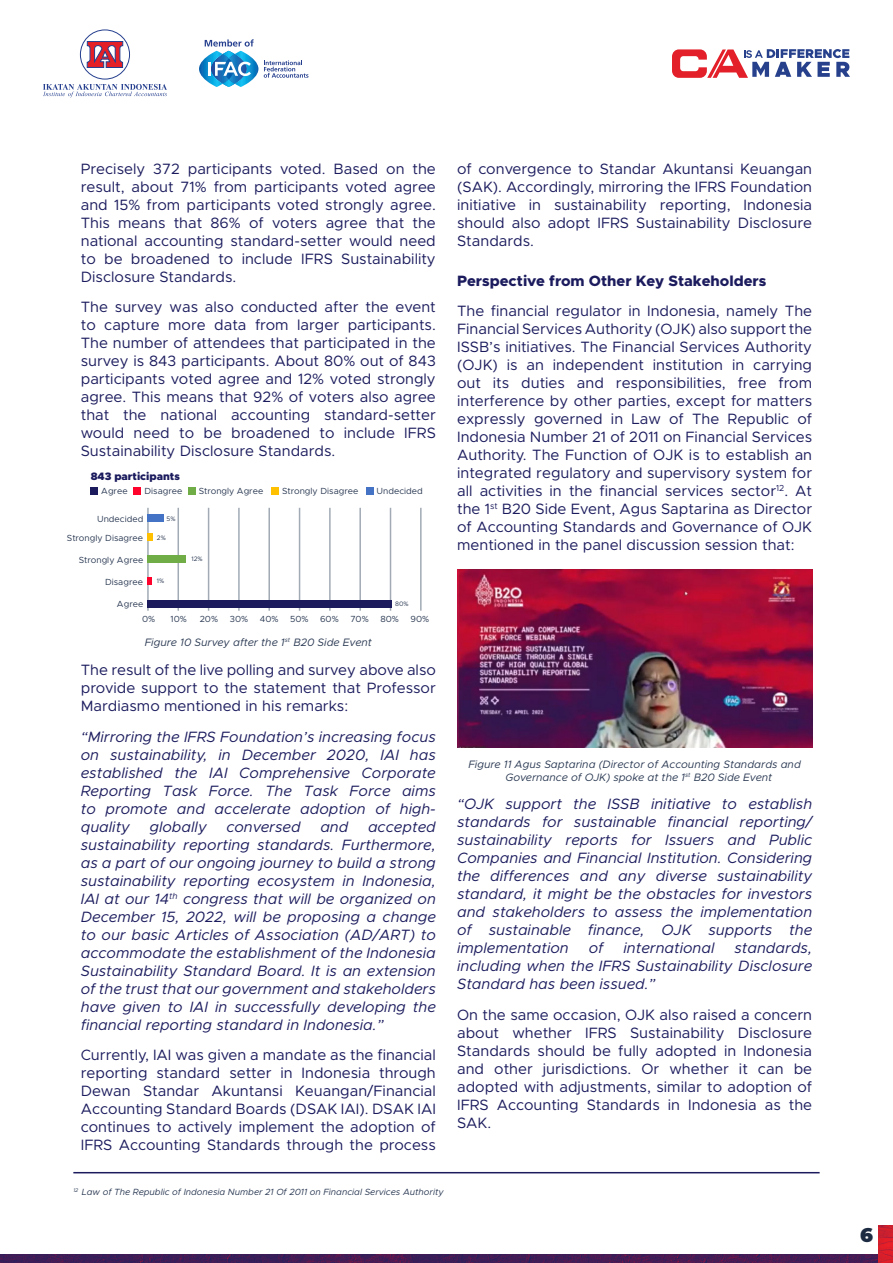
<style>
.page{position:relative;width:893px;height:1263px;background:#fff}
.page>*{position:absolute;margin:0;border:0;box-sizing:border-box;transform-origin:0 0}
.t1{font:900 19.5px "Montserrat";color:#1c2b42}
.t2{font:15px/18px "Metropolis";color:#1b1b5e;text-align:justify}
.t3{font:italic 15px/18px "Metropolis";color:#1b1b5e;text-align:justify}
.t4{font:800 15px "Metropolis";color:#1b1b5e}
.t5{font:italic 10.8px/12.9px "Metropolis";color:#293852}
.t6{font:900 10.8px "Metropolis";color:#1b1b5e}
.t7{font:italic 9px "Metropolis";color:#293852}
.t8{font:8.85px "Metropolis";color:#293852}
.t9{font:6.45px "Metropolis";color:#293852}
</style>
<div class="page">
<img style="left:0;top:1255px;width:878px;height:8px">
<img style="left:878px;top:1225px;width:15px;height:38px">
<svg style="left:80px;top:30px;width:50px;height:49px"></svg>
<div style="left:80px;top:29px;width:50px;height:51px;border:1px solid #253f8e;border-radius:50%"></div>
<svg style="left:86px;top:41px;width:37px;height:27px"></svg>
<svg style="left:43px;top:84px;width:124px;height:13px"></svg>
<svg style="left:199px;top:39px;width:59px;height:48px"></svg>
<svg style="left:264px;top:60px;width:44px;height:18px"></svg>
<svg style="left:672px;top:49px;width:178px;height:29px"></svg>
<img style="left:457px;top:570px;width:355px;height:177px">
<hr style="left:73px;top:1172px;width:747px;height:1px;background:#1b1b5e">
<hr style="left:147px;top:508px;width:2px;height:103px;background:#a1aab5">
<hr style="left:178px;top:508px;width:1px;height:103px;background:#a1aab5">
<hr style="left:208px;top:508px;width:1px;height:103px;background:#a1aab5">
<hr style="left:238px;top:508px;width:2px;height:103px;background:#a1aab5">
<hr style="left:268px;top:508px;width:2px;height:103px;background:#a1aab5">
<hr style="left:299px;top:508px;width:1px;height:103px;background:#a1aab5">
<hr style="left:329px;top:508px;width:2px;height:103px;background:#a1aab5">
<hr style="left:359px;top:508px;width:2px;height:103px;background:#a1aab5">
<hr style="left:390px;top:508px;width:1px;height:103px;background:#a1aab5">
<hr style="left:420px;top:508px;width:2px;height:103px;background:#a1aab5">
<div style="left:147px;top:600px;width:244px;height:7px;background:#1b1b5e"></div>
<svg style="left:147px;top:578px;width:5px;height:7px"></svg>
<div style="left:147px;top:555px;width:39px;height:8px;background:#70ad46"></div>
<div style="left:147px;top:534px;width:6px;height:7px;background:#ffc000"></div>
<div style="left:147px;top:515px;width:17px;height:7px;background:#4473c5"></div>
<div style="left:91px;top:487px;width:7px;height:7px;background:#1b1b5e"></div>
<div style="left:134px;top:487px;width:7px;height:7px;background:#ff032d"></div>
<div style="left:188px;top:487px;width:7px;height:7px;background:#70ad46"></div>
<div style="left:271px;top:487px;width:8px;height:7px;background:#ffc000"></div>
<div style="left:366px;top:487px;width:7px;height:7px;background:#4473c5"></div>
<p class="t2" style="left:81px;top:159px;width:357px">Precisely 372 participants voted. Based on the result, about 71% from participants voted agree and 15% from participants voted strongly agree.<br>This means that 86% of voters agree that the national accounting standard-setter would need to be broadened to include IFRS Sustainability Disclosure Standards.</p>
<p class="t2" style="left:81px;top:298px;width:357px">The survey was also conducted after the event to capture more data from larger participants.<br>The number of attendees that participated in the survey is 843 participants. About 80% out of 843 participants voted agree and 12% voted strongly agree. This means that 92% of voters also agree that the national accounting standard-setter would need to be broadened to include IFRS Sustainability Disclosure Standards.</p>
<p class="t6" style="left:91px;top:469px;width:91px">843 participants</p>
<p class="t8" style="left:101px;top:486px;width:28px">Agree</p>
<p class="t8" style="left:145px;top:486px;width:39px">Disagree</p>
<p class="t8" style="left:199px;top:486px;width:66px">Strongly Agree</p>
<p class="t8" style="left:282px;top:486px;width:78px">Strongly Disagree</p>
<p class="t8" style="left:377px;top:486px;width:48px">Undecided</p>
<p class="t8" style="left:97px;top:513px;width:48px">Undecided</p>
<p class="t9" style="left:167px;top:514px;width:11px">5%</p>
<p class="t8" style="left:67px;top:532px;width:78px">Strongly Disagree</p>
<p class="t9" style="left:157px;top:533px;width:10px">2%</p>
<p class="t8" style="left:79px;top:554px;width:66px">Strongly Agree</p>
<p class="t9" style="left:191px;top:555px;width:13px">12%</p>
<p class="t8" style="left:105px;top:576px;width:39px">Disagree</p>
<p class="t9" style="left:157px;top:577px;width:9px">1%</p>
<p class="t8" style="left:117px;top:599px;width:28px">Agree</p>
<p class="t9" style="left:395px;top:600px;width:15px">80%</p>
<p class="t8" style="left:142px;top:613px;width:15px">0%</p>
<p class="t8" style="left:171px;top:613px;width:18px">10%</p>
<p class="t8" style="left:200px;top:613px;width:20px">20%</p>
<p class="t8" style="left:230px;top:613px;width:20px">30%</p>
<p class="t8" style="left:260px;top:613px;width:20px">40%</p>
<p class="t8" style="left:290px;top:613px;width:20px">50%</p>
<p class="t8" style="left:320px;top:613px;width:20px">60%</p>
<p class="t8" style="left:350px;top:613px;width:20px">70%</p>
<p class="t8" style="left:380px;top:613px;width:20px">80%</p>
<p class="t8" style="left:410px;top:613px;width:20px">90%</p>
<p class="t5" style="left:145px;top:636px;width:229px">Figure 10 Survey after the 1<sup>st</sup> B20 Side Event</p>
<p class="t2" style="left:81px;top:660px;width:357px">The result of the live polling and survey above also provide support to the statement that Professor Mardiasmo mentioned in his remarks:</p>
<p class="t3" style="left:81px;top:727px;width:357px">“Mirroring the IFRS Foundation’s increasing focus on sustainability, in December 2020, IAI has established the IAI Comprehensive Corporate Reporting Task Force. The Task Force aims to promote and accelerate adoption of high&shy;quality</p>
<p class="t3" style="left:81px;top:817px;width:357px;text-indent:287px">accepted sustainability reporting standards. Furthermore, as a part of our ongoing journey to build a strong sustainability reporting ecosystem in Indonesia, IAI at our 14<sup>th</sup> congress that will be organized on December 15, 2022, will be proposing a change to our basic Articles of Association (AD/ART) to accommodate the establishment of the Indonesia Sustainability Standard Board. It is an extension of the trust that our government and stakeholders have given to IAI in successfully developing the financial reporting standard in Indonesia.”</p>
<p class="t2" style="left:81px;top:1046px;width:357px">Currently, IAI was given a mandate as the financial reporting standard setter in Indonesia through Dewan Standar Akuntansi Keuangan/Financial Accounting Standard Boards (DSAK IAI). DSAK IAI continues to actively implement the adoption of IFRS Accounting Standards through the process</p>
<p class="t3" style="left:150px;top:817px;width:59px">globally</p>
<p class="t3" style="left:226px;top:817px;width:76px">conversed</p>
<p class="t3" style="left:320px;top:817px;width:30px">and</p>
<p class="t2" style="left:457px;top:159px;width:357px">of convergence to Standar Akuntansi Keuangan (SAK). Accordingly, mirroring the IFRS Foundation initiative in sustainability reporting, Indonesia should also adopt IFRS Sustainability Disclosure Standards.</p>
<p class="t4" style="left:457px;top:271px;width:311px">Perspective from Other Key Stakeholders</p>
<p class="t2" style="left:457px;top:302px;width:357px">The financial regulator in Indonesia, namely The Financial Services Authority (OJK) also support the ISSB’s initiatives. The Financial Services Authority (OJK) is an independent institution in carrying out its duties and responsibilities, free from interference by other parties, except for matters expressly governed in Law of The Republic of Indonesia Number 21 of 2011 on Financial Services Authority. The Function of OJK is to establish an integrated regulatory and supervisory system for all activities in the financial services sector<sup>12</sup>. At the 1<sup>st</sup> B20 Side Event, Agus Saptarina as Director of Accounting Standards and Governance of OJK mentioned in the panel discussion session that:</p>
<p class="t5" style="left:506px;top:758px;width:297px;text-indent:-37px">Figure 11 Agus Saptarina (Director of Accounting Standards and<br>Governance of OJK) spoke at the 1<sup>st</sup> B20 Side Event</p>
<p class="t3" style="left:457px;top:795px;width:357px">“OJK support the ISSB initiative to establish standards for sustainable financial reporting/ sustainability reports for Issuers and Public Companies and Financial Institution. Considering the differences and any diverse sustainability standard, it might be the obstacles for investors and stakeholders to assess the implementation of sustainable finance, OJK supports the implementation</p>
<p class="t3" style="left:589px;top:939px;width:16px">of</p>
<p class="t3" style="left:623px;top:939px;width:93px">international</p>
<p class="t3" style="left:457px;top:939px;width:357px;text-indent:277px">standards, including when the IFRS Sustainability Disclosure Standard has been issued.”</p>
<p class="t2" style="left:457px;top:1006px;width:357px">On the same occasion, OJK also raised a concern about whether IFRS Sustainability Disclosure Standards should be fully adopted in Indonesia and other jurisdictions. Or whether it can be adopted with adjustments, similar to adoption of IFRS Accounting Standards in Indonesia as the SAK.</p>
<p class="t7" style="left:73px;top:1186px;width:372px"><sup>12</sup> Law of The Republic of Indonesia Number 21 Of 2011 on Financial Services Authority</p>
<h1 class="t1" style="left:860px;top:1220px;width:14px">6</h1>
</div>
